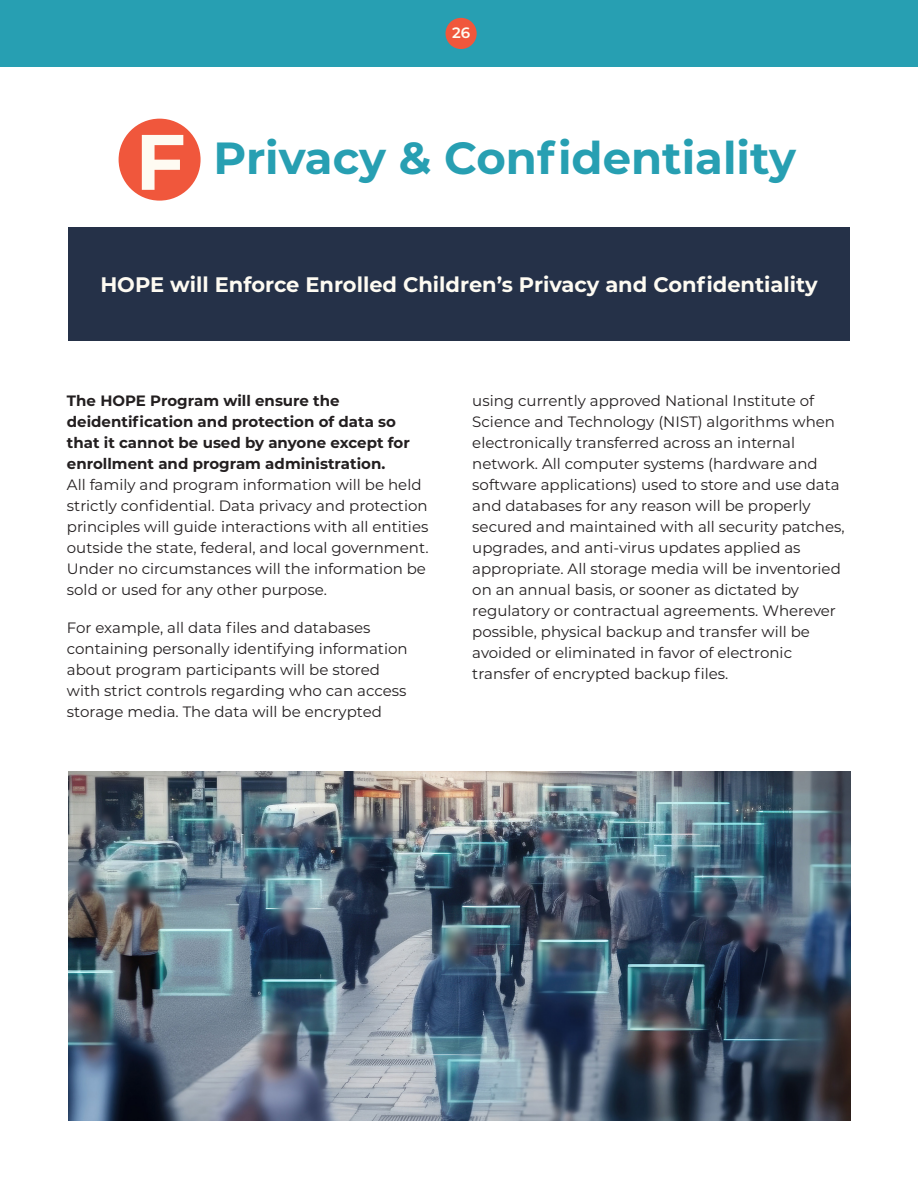
<style>
.page{position:relative;width:918px;height:1188px;background:#fff}
.page>*{position:absolute;margin:0;border:0;box-sizing:border-box;transform-origin:0 0}
._29_Bold_Left{font:700 78.45px "Montserrat";color:#fefbf2}
._16_Bold_20_Left{font:700 45px "Montserrat";color:#279fb2}
._16_Bold_20_Left-2{font:700 21px "Montserrat";color:#fefbf2}
._10_Reg_14_Left{font:15px/21px "Montserrat";color:#231f20}
._29_Bold_Left-2{font:600 15px "Montserrat";color:#fefbf2}
.s1{font-weight:700}
</style>
<div class="page">
<div style="left:0;top:0;width:918px;height:67px;background:#279fb2"></div>
<div style="left:446px;top:18px;width:31px;height:31px;background:#f0573c;border-radius:50%"></div>
<div style="left:68px;top:227px;width:782px;height:114px;background:#253148"></div>
<div style="left:119px;top:119px;width:82px;height:82px;background:#f0573c;border-radius:50%"></div>
<img style="left:68px;top:771px;width:782px;height:349px">
<p class="_29_Bold_Left-2" style="left:452px;top:22px;width:20px">26</p>
<p class="_29_Bold_Left" style="left:135px;top:105px;width:52px">F</p>
<p class="_16_Bold_20_Left" style="left:214px;top:126px;width:584px">Privacy &amp; Confidentiality</p>
<p class="_16_Bold_20_Left-2" style="left:100px;top:269px;width:719px">HOPE will Enforce Enrolled Children’s Privacy and Confidentiality</p>
<p class="_10_Reg_14_Left" style="left:67px;top:390px;width:363px"><span class="s1">The HOPE Program will ensure the deidentification and protection of data so that it cannot be used by anyone except for enrollment and program administration.<br></span>All family and program information will be held strictly confidential. Data privacy and protection principles will guide interactions with all entities outside the state, federal, and local government.<br>Under no circumstances will the information be sold or used for any other purpose.</p>
<p class="_10_Reg_14_Left" style="left:67px;top:616px;width:342px">For example, all data files and databases containing personally identifying information about program participants will be stored with strict controls regarding who can access storage media. The data will be encrypted</p>
<p class="_10_Reg_14_Left" style="left:472px;top:390px;width:374px">using currently approved National Institute of Science and Technology (NIST) algorithms when electronically transferred across an internal network. All computer systems (hardware and software applications) used to store and use data and databases for any reason will be properly secured and maintained with all security patches, upgrades, and anti-virus updates applied as appropriate. All storage media will be inventoried on an annual basis, or sooner as dictated by regulatory or contractual agreements. Wherever possible, physical backup and transfer will be avoided or eliminated in favor of electronic transfer of encrypted backup files.</p>
</div>
